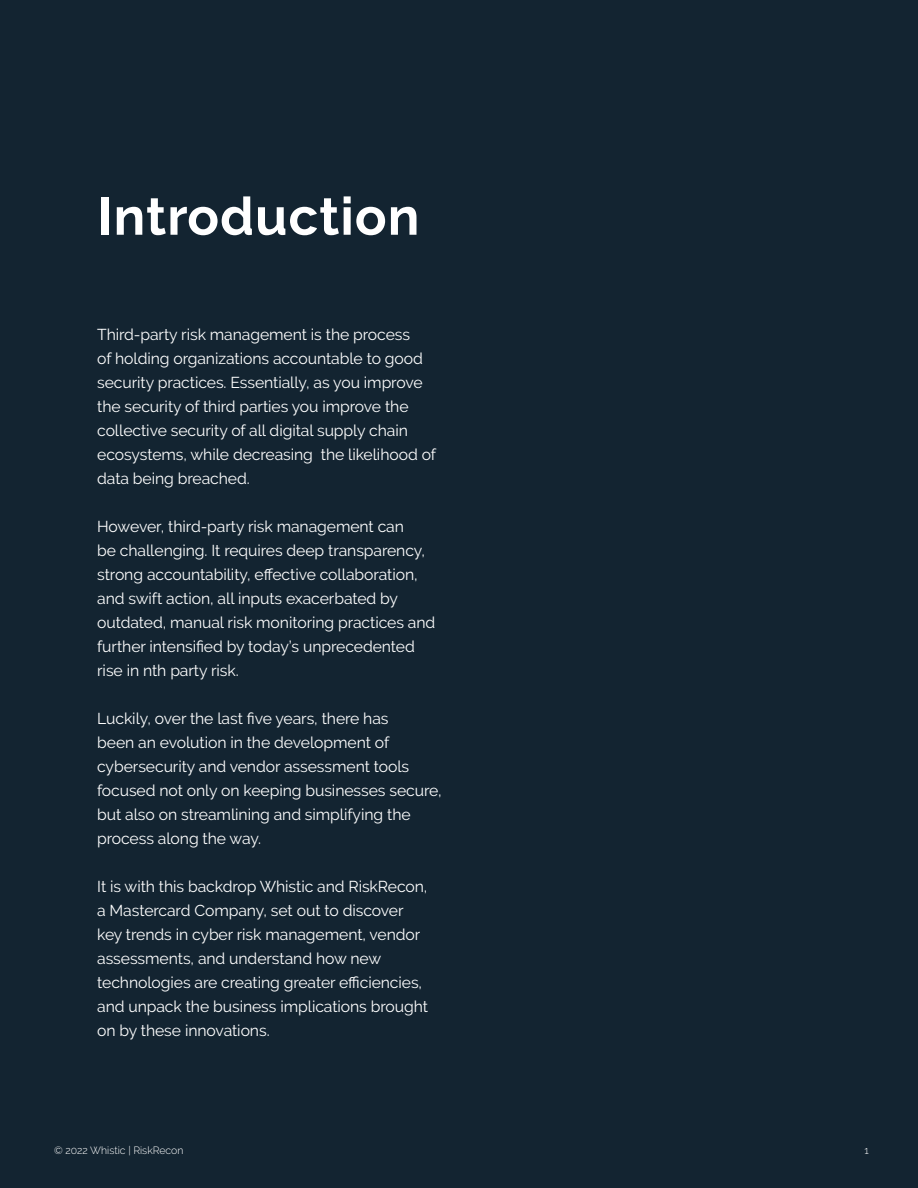
<style>
.page{position:relative;width:918px;height:1188px;background:#132431}
.page>*{position:absolute;margin:0;border:0;box-sizing:border-box;transform-origin:0 0}
.t1{font:700 52.5px "Raleway";letter-spacing:.02em;color:#fff}
.t2{font:15.75px/24px "Raleway";letter-spacing:-.005em;color:#fff}
.t3{font:300 10.5px "Raleway";color:#fff}
</style>
<div class="page">
<p class="t1" style="left:98px;top:186px;width:323px">Introduction</p>
<p class="t2" style="left:97px;top:322px;width:340px">Third-party risk management is the process<br>of holding organizations accountable to good security practices. Essentially, as you improve the security of third parties you improve the collective security of all digital supply chain ecosystems, while decreasing the likelihood of data being breached.</p>
<p class="t2" style="left:97px;top:514px;width:340px">However, third-party risk management can<br>be challenging. It requires deep transparency, strong accountability, effective collaboration, and swift action, all inputs exacerbated by outdated, manual risk monitoring practices and further intensified by today’s unprecedented rise in nth party risk.</p>
<p class="t2" style="left:97px;top:706px;width:346px">Luckily, over the last five years, there has<br>been an evolution in the development of cybersecurity and vendor assessment tools focused not only on keeping businesses secure, but also on streamlining and simplifying the process along the way.</p>
<p class="t2" style="left:97px;top:874px;width:332px">It is with this backdrop Whistic and RiskRecon, a Mastercard Company, set out to discover key trends in cyber risk management, vendor assessments, and understand how new technologies are creating greater efficiencies, and unpack the business implications brought on by these innovations.</p>
<p class="t3" style="left:54px;top:1144px;width:131px">© 2022 Whistic | RiskRecon</p>
<p class="t3" style="left:865px;top:1144px;width:6px">1</p>
</div>
